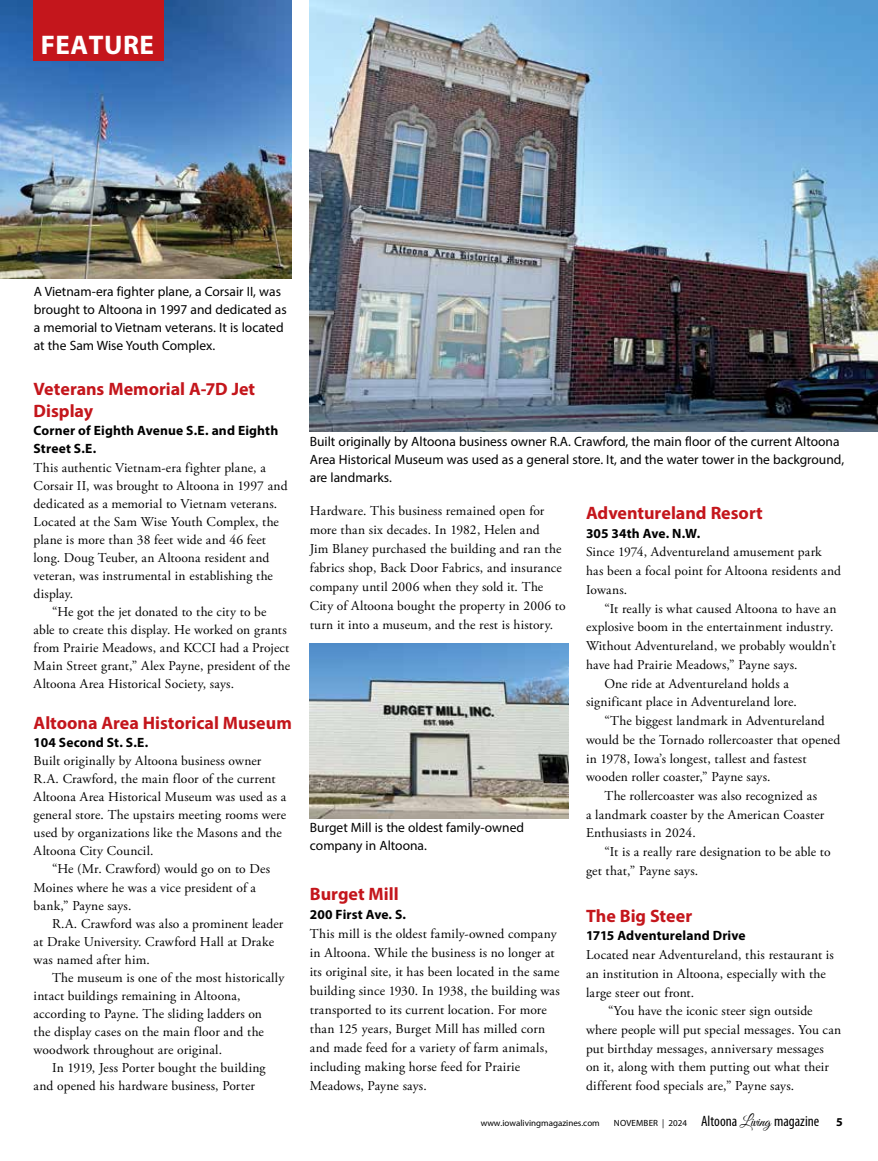
<style>
.page{position:relative;width:878px;height:1161px;background:#fff}
.page>*{position:absolute;margin:0;border:0;box-sizing:border-box;transform-origin:0 0}
.t1{font:700 27px "Myriad Pro";letter-spacing:.02em;color:#fff}
.t2{font:700 18px/22.5px "Myriad Pro";color:#c4161c}
.t3{font:13.5px/18px "Adobe Garamond Pro";letter-spacing:.01em;color:#000}
.t4{font:13.5px/18px "Myriad Pro";color:#000}
.t5{font:700 13.5px/18px "Myriad Pro";letter-spacing:.01em;color:#000}
.t6{font:700 12px "Myriad Pro";color:#000}
.t7{font:9px "Myriad Pro";color:#000}
.s1{font-stretch:condensed;font-size:15px}
.s2{font-family:"Great Vibes";font-size:15px}
</style>
<div class="page">
<img style="left:1px;top:0;width:291px;height:279px">
<img style="left:0;top:0;width:1px;height:1104px">
<div style="left:34px;top:0;width:130px;height:60px;background:#c4161c"></div>
<img style="left:310px;top:0;width:568px;height:431px">
<img style="left:310px;top:644px;width:258px;height:174px">
<h1 class="t1" style="left:41px;top:27px;width:115px">FEATURE</h1>
<p class="t4" style="left:34px;top:282px;width:254px">A Vietnam-era fighter plane, a Corsair II, was brought to Altoona in 1997 and dedicated as a memorial to Vietnam veterans. It is located at the Sam Wise Youth Complex.</p>
<h2 class="t2" style="left:34px;top:377px;width:223px">Veterans Memorial A-7D Jet<br>Display</h2>
<p class="t5" style="left:34px;top:421px;width:246px">Corner of Eighth Avenue S.E. and Eighth<br>Street S.E.</p>
<p class="t3" style="left:34px;top:459px;width:234px">This authentic Vietnam-era fighter plane, a</p>
<p class="t3" style="left:34px;top:477px;width:255px">Corsair II, was brought to Altoona in 1997 and</p>
<p class="t3" style="left:34px;top:495px;width:245px">dedicated as a memorial to Vietnam veterans.</p>
<p class="t3" style="left:34px;top:513px;width:247px">Located at the Sam Wise Youth Complex, the</p>
<p class="t3" style="left:34px;top:531px;width:234px">plane is more than 38 feet wide and 46 feet</p>
<p class="t3" style="left:34px;top:549px;width:237px">long. Doug Teuber, an Altoona resident and</p>
<p class="t3" style="left:34px;top:567px;width:241px">veteran, was instrumental in establishing the</p>
<p class="t3" style="left:34px;top:585px;width:41px">display.</p>
<p class="t3" style="left:52px;top:603px;width:216px">“He got the jet donated to the city to be</p>
<p class="t3" style="left:34px;top:621px;width:254px">able to create this display. He worked on grants</p>
<p class="t3" style="left:34px;top:639px;width:257px">from Prairie Meadows, and KCCI had a Project</p>
<p class="t3" style="left:34px;top:657px;width:258px">Main Street grant,” Alex Payne, president of the</p>
<p class="t3" style="left:34px;top:675px;width:202px">Altoona Area Historical Society, says.</p>
<h2 class="t2" style="left:34px;top:711px;width:260px">Altoona Area Historical Museum</h2>
<p class="t5" style="left:34px;top:733px;width:116px">104 Second St. S.E.</p>
<p class="t3" style="left:34px;top:752px;width:254px">Built originally by Altoona business owner R.A. Crawford, the main floor of the current Altoona Area Historical Museum was used as a general store. The upstairs meeting rooms were used by organizations like the Masons and the Altoona City Council.</p>
<p class="t3" style="left:34px;top:861px;width:238px;text-indent:18px">“He (Mr. Crawford) would go on to Des<br>Moines where he was a vice president of a bank,” Payne says.</p>
<p class="t3" style="left:34px;top:915px;width:251px;text-indent:18px">R.A. Crawford was also a prominent leader at Drake University. Crawford Hall at Drake was named after him.</p>
<p class="t3" style="left:34px;top:969px;width:252px;text-indent:18px">The museum is one of the most historically intact buildings remaining in Altoona, according to Payne. The sliding ladders on<br>the display cases on the main floor and the woodwork throughout are original.</p>
<p class="t3" style="left:34px;top:1059px;width:233px;text-indent:18px">In 1919, Jess Porter bought the building and opened his hardware business, Porter</p>
<p class="t4" style="left:310px;top:432px;width:535px">Built originally by Altoona business owner R.A. Crawford, the main floor of the current Altoona<br>Area Historical Museum was used as a general store. It, and the water tower in the background, are landmarks.</p>
<p class="t3" style="left:310px;top:502px;width:257px;line-height:19px">Hardware. This business remained open for more than six decades. In 1982, Helen and<br>Jim Blaney purchased the building and ran the fabrics shop, Back Door Fabrics, and insurance company until 2006 when they sold it. The City of Altoona bought the property in 2006 to turn it into a museum, and the rest is history.</p>
<p class="t4" style="left:310px;top:819px;width:216px">Burget Mill is the oldest family-owned company in Altoona.</p>
<h2 class="t2" style="left:310px;top:882px;width:90px">Burget Mill</h2>
<p class="t5" style="left:310px;top:905px;width:98px">200 First Ave. S.</p>
<p class="t3" style="left:310px;top:925px;width:251px;line-height:19px">This mill is the oldest family-owned company in Altoona. While the business is no longer at its original site, it has been located in the same building since 1930. In 1938, the building was transported to its current location. For more than 125 years, Burget Mill has milled corn and made feed for a variety of farm animals, including making horse feed for Prairie Meadows, Payne says.</p>
<h2 class="t2" style="left:586px;top:501px;width:178px">Adventureland Resort</h2>
<p class="t5" style="left:586px;top:524px;width:116px">305 34th Ave. N.W.</p>
<p class="t3" style="left:586px;top:543px;width:256px;line-height:18.8px">Since 1974, Adventureland amusement park has been a focal point for Altoona residents and<br>Iowans.</p>
<p class="t3" style="left:604px;top:600px;width:233px">“It really is what caused Altoona to have an</p>
<p class="t3" style="left:586px;top:619px;width:249px">explosive boom in the entertainment industry.</p>
<p class="t3" style="left:586px;top:637px;width:251px">Without Adventureland, we probably wouldn’t</p>
<p class="t3" style="left:586px;top:656px;width:213px">have had Prairie Meadows,” Payne says.</p>
<p class="t3" style="left:604px;top:675px;width:186px">One ride at Adventureland holds a</p>
<p class="t3" style="left:586px;top:694px;width:212px">significant place in Adventureland lore.</p>
<p class="t3" style="left:604px;top:712px;width:222px">“The biggest landmark in Adventureland</p>
<p class="t3" style="left:586px;top:731px;width:256px">would be the Tornado rollercoaster that opened</p>
<p class="t3" style="left:586px;top:750px;width:222px">in 1978, Iowa’s longest, tallest and fastest</p>
<p class="t3" style="left:586px;top:768px;width:186px">wooden roller coaster,” Payne says.</p>
<p class="t3" style="left:604px;top:787px;width:214px">The rollercoaster was also recognized as</p>
<p class="t3" style="left:586px;top:806px;width:240px">a landmark coaster by the American Coaster</p>
<p class="t3" style="left:586px;top:825px;width:111px">Enthusiasts in 2024.</p>
<p class="t3" style="left:604px;top:843px;width:228px">“It is a really rare designation to be able to</p>
<p class="t3" style="left:586px;top:862px;width:114px">get that,” Payne says.</p>
<h2 class="t2" style="left:586px;top:904px;width:108px">The Big Steer</h2>
<p class="t5" style="left:586px;top:926px;width:161px">1715 Adventureland Drive</p>
<p class="t3" style="left:586px;top:946px;width:249px">Located near Adventureland, this restaurant is</p>
<p class="t3" style="left:586px;top:965px;width:241px">an institution in Altoona, especially with the</p>
<p class="t3" style="left:586px;top:984px;width:110px">large steer out front.</p>
<p class="t3" style="left:608px;top:1002px;width:206px">“You have the iconic steer sign outside</p>
<p class="t3" style="left:586px;top:1021px;width:257px">where people will put special messages. You can</p>
<p class="t3" style="left:586px;top:1040px;width:239px">put birthday messages, anniversary messages</p>
<p class="t3" style="left:586px;top:1059px;width:244px">on it, along with them putting out what their</p>
<p class="t3" style="left:586px;top:1077px;width:210px">different food specials are,” Payne says.</p>
<p class="t7" style="left:480px;top:1118px;width:340px">www.iowalivingmagazines.com NOVEMBER | 2024 <span class="s1">Altoona</span> <span class="s2">Living</span> <span class="s1">magazine</span></p>
<p class="t6" style="left:836px;top:1115px;width:8px">5</p>
</div>
